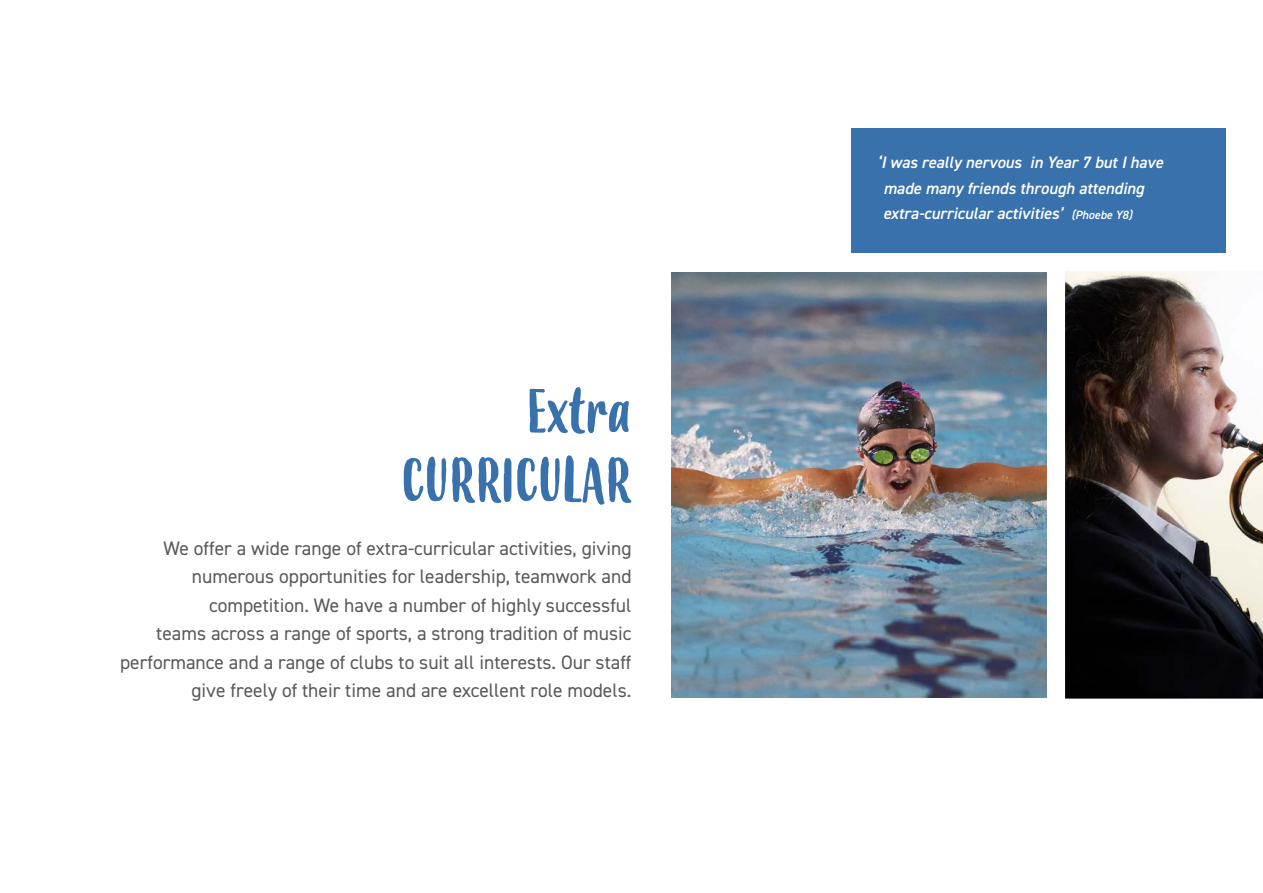
<style>
.page{position:relative;width:1263px;height:893px;background:#fff}
.page>*{position:absolute;margin:0;border:0;box-sizing:border-box;transform-origin:0 0}
.t1{font:60px/69px "Budidaya";color:#3871ac;text-align:right}
.t2{font:19.5px/28.5px "DIN2014";color:#58595b;text-align:right}
.t3{font:italic 600 16.5px/25.5px "DIN2014";color:#fff}
.s1{font-size:12px}
</style>
<div class="page">
<img style="left:672px;top:272px;width:370px;height:425px">
<img style="left:1042px;top:271px;width:221px;height:428px">
<div style="left:852px;top:128px;width:374px;height:125px;background:#3871ac"></div>
<h1 class="t1" style="left:402px;top:380px;width:231px">Extra<br>CURRICULAR</h1>
<p class="t2" style="left:120px;top:533px;width:513px">We offer a wide range of extra-curricular activities, giving numerous opportunities for leadership, teamwork and competition. We have a number of highly successful<br>teams across a range of sports, a strong tradition of music performance and a range of clubs to suit all interests. Our staff give freely of their time and are excellent role models.</p>
<p class="t3" style="left:883px;top:149px;width:282px;text-indent:-6px">‘I was really nervous in Year 7 but I have made many friends through attending extra-curricular activities’ <span class="s1">(Phoebe Y8)</span></p>
</div>
